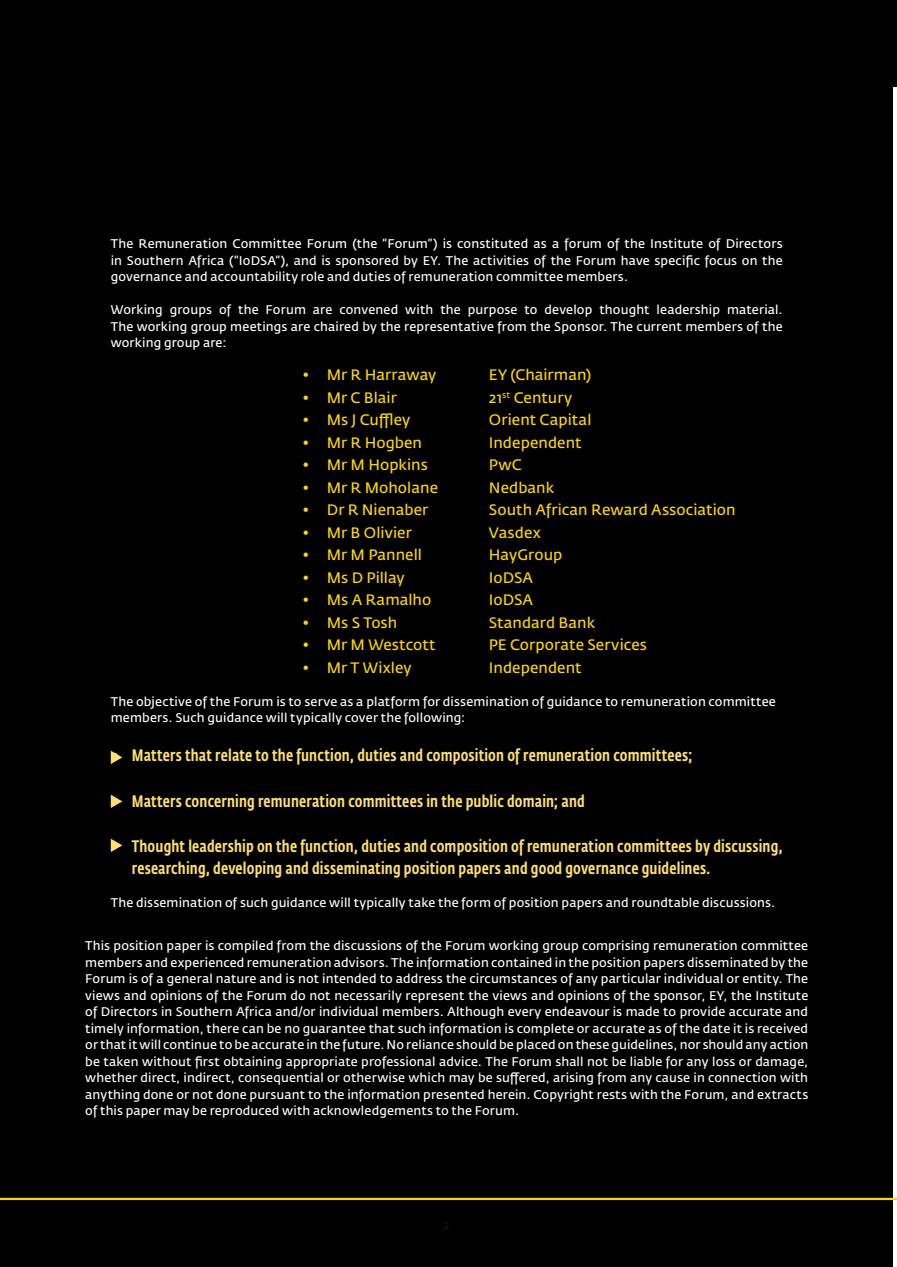
<style>
.page{position:relative;width:897px;height:1267px;background:#fff}
.page>*{position:absolute;margin:0;border:0;box-sizing:border-box;transform-origin:0 0}
.t1{font:500 16.5px/22.5px "Fedra Sans Cond Std";letter-spacing:.01em;color:#ffe168}
.t2{font:15px "Fedra Sans Std";letter-spacing:.005em;color:#fed702}
.t3{font:12.45px/16.5px "Fedra Sans Std";letter-spacing:.01em;color:#fff;text-align:justify}
.t4{font:300 12px "Fedra Sans Std";color:#231f20}
.s1{color:#fff}
</style>
<div class="page">
<div style="left:0;top:0;width:893px;height:1266px;background:#000001"></div>
<svg style="left:111px;top:751px;width:11px;height:13px"></svg>
<svg style="left:111px;top:795px;width:11px;height:13px"></svg>
<svg style="left:111px;top:839px;width:11px;height:13px"></svg>
<hr style="left:0;top:1197px;width:897px;height:2px;background:#fed702">
<p class="t3" style="left:111px;top:235px;width:673px">The Remuneration Committee Forum (the “Forum”) is constituted as a forum of the Institute of Directors in Southern Africa (“IoDSA”), and is sponsored by EY. The activities of the Forum have specific focus on the governance and accountability role and duties of remuneration committee members.</p>
<p class="t3" style="left:111px;top:301px;width:673px">Working groups of the Forum are convened with the purpose to develop thought leadership material.<br>The working group meetings are chaired by the representative from the Sponsor. The current members of the working group are:</p>
<p class="t2" style="left:302px;top:365px;width:136px">• Mr R Harraway</p>
<p class="t2" style="left:489px;top:365px;width:104px">EY (Chairman)</p>
<p class="t2" style="left:302px;top:388px;width:96px">• Mr C Blair</p>
<p class="t2" style="left:489px;top:388px;width:85px">21<sup>st</sup> Century</p>
<p class="t2" style="left:302px;top:410px;width:110px">• Ms J Cuffley</p>
<p class="t2" style="left:489px;top:410px;width:104px">Orient Capital</p>
<p class="t2" style="left:302px;top:433px;width:121px">• Mr R Hogben</p>
<p class="t2" style="left:489px;top:433px;width:94px">Independent</p>
<p class="t2" style="left:302px;top:455px;width:127px">• Mr M Hopkins</p>
<p class="t2" style="left:489px;top:455px;width:35px">PwC</p>
<p class="t2" style="left:302px;top:478px;width:137px">• Mr R Moholane</p>
<p class="t2" style="left:489px;top:478px;width:67px">Nedbank</p>
<p class="t2" style="left:302px;top:500px;width:128px">• Dr R Nienaber</p>
<p class="t2" style="left:489px;top:500px;width:248px">South African Reward Association</p>
<p class="t2" style="left:302px;top:523px;width:111px">• Mr B Olivier</p>
<p class="t2" style="left:489px;top:523px;width:54px">Vasdex</p>
<p class="t2" style="left:302px;top:545px;width:121px">• Mr M Pannell</p>
<p class="t2" style="left:489px;top:545px;width:75px">HayGroup</p>
<p class="t2" style="left:302px;top:568px;width:104px">• Ms D Pillay</p>
<p class="t2" style="left:489px;top:568px;width:46px">IoDSA</p>
<p class="t2" style="left:302px;top:590px;width:131px">• Ms A Ramalho</p>
<p class="t2" style="left:489px;top:590px;width:46px">IoDSA</p>
<p class="t2" style="left:302px;top:613px;width:97px">• Ms S Tosh</p>
<p class="t2" style="left:489px;top:613px;width:108px">Standard Bank</p>
<p class="t2" style="left:302px;top:635px;width:135px">• Mr M Westcott</p>
<p class="t2" style="left:489px;top:635px;width:160px">PE Corporate Services</p>
<p class="t2" style="left:302px;top:658px;width:111px">• Mr T Wixley</p>
<p class="t2" style="left:489px;top:658px;width:94px">Independent</p>
<p class="t3" style="left:111px;top:693px;width:666px">The objective of the Forum is to serve as a platform for dissemination of guidance to remuneration committee members. Such guidance will typically cover the following:</p>
<h1 class="t1" style="left:111px;top:744px;width:583px"><span class="s1">•</span> Matters that relate to the function, duties and composition of remuneration committees;</h1>
<h1 class="t1" style="left:111px;top:789px;width:476px">• Matters concerning remuneration committees in the public domain; and</h1>
<h1 class="t1" style="left:132px;top:834px;width:652px;text-indent:-21px">• Thought leadership on the function, duties and composition of remuneration committees by discussing, researching, developing and disseminating position papers and good governance guidelines.</h1>
<p class="t3" style="left:111px;top:894px;width:666px">The dissemination of such guidance will typically take the form of position papers and roundtable discussions.</p>
<p class="t3" style="left:85px;top:937px;width:724px">This position paper is compiled from the discussions of the Forum working group comprising remuneration committee members and experienced remuneration advisors. The information contained in the position papers disseminated by the Forum is of a general nature and is not intended to address the circumstances of any particular individual or entity. The views and opinions of the Forum do not necessarily represent the views and opinions of the sponsor, EY, the Institute of Directors in Southern Africa and/or individual members. Although every endeavour is made to provide accurate and timely information, there can be no guarantee that such information is complete or accurate as of the date it is received or that it will continue to be accurate in the future. No reliance should be placed on these guidelines, nor should any action be taken without first obtaining appropriate professional advice. The Forum shall not be liable for any loss or damage, whether direct, indirect, consequential or otherwise which may be suffered, arising from any cause in connection with anything done or not done pursuant to the information presented herein. Copyright rests with the Forum, and extracts of this paper may be reproduced with acknowledgements to the Forum.</p>
<p class="t4" style="left:444px;top:1217px;width:7px">2</p>
</div>
